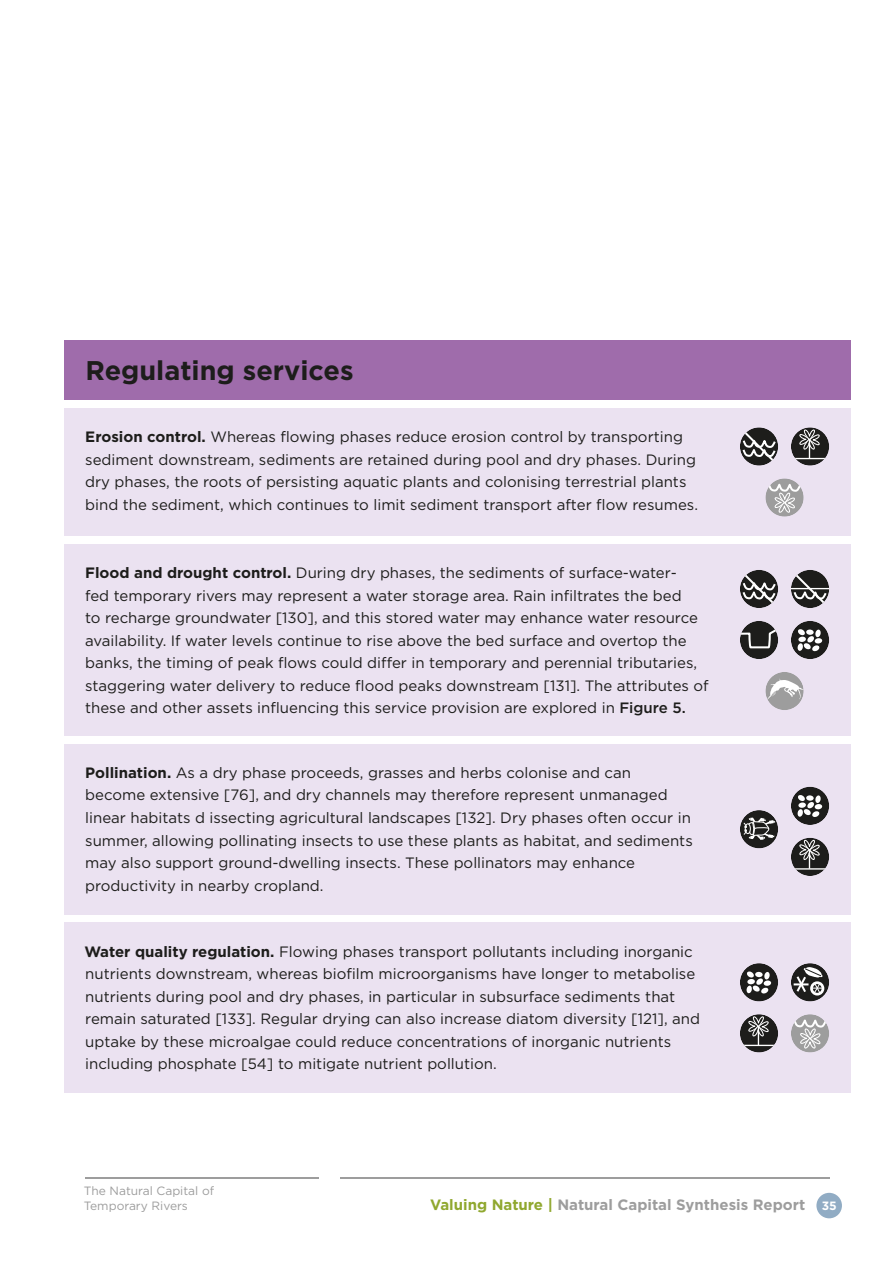
<style>
.page{position:relative;width:893px;height:1263px;background:#fff}
.page>*{position:absolute;margin:0;border:0;box-sizing:border-box;transform-origin:0 0}
.t1{font:700 27px "Gotham";color:#1d1d1b}
.t2{font:15px/22.5px "Gotham";color:#1d1d1b}
.t3{font:700 15px "Gotham";color:#9d9d9d}
.t4{font:12px/15px "Gotham";color:#9d9d9d}
.s1{font-weight:700}
.s2{font-weight:500}
.s3{color:#90a82f}
.s4{font-size:12px;color:#fff}
</style>
<div class="page">
<div style="left:816px;top:1193px;width:26px;height:25px;background:#91acc4;border-radius:50%"></div>
<hr style="left:340px;top:1178px;width:489px;height:1px;background:#9d9d9d">
<hr style="left:85px;top:1178px;width:234px;height:1px;background:#9d9d9d">
<div style="left:64px;top:340px;width:786px;height:60px;background:#9f6cab"></div>
<div style="left:64px;top:408px;width:786px;height:128px;background:#ebe2f1"></div>
<div style="left:64px;top:544px;width:786px;height:192px;background:#ebe2f1"></div>
<div style="left:64px;top:744px;width:786px;height:170px;background:#ebe2f1"></div>
<div style="left:64px;top:923px;width:786px;height:170px;background:#ebe2f1"></div>
<svg style="left:740px;top:427px;width:38px;height:39px"></svg>
<svg style="left:765px;top:478px;width:39px;height:39px"></svg>
<svg style="left:791px;top:427px;width:38px;height:39px"></svg>
<svg style="left:740px;top:570px;width:38px;height:38px"></svg>
<svg style="left:765px;top:672px;width:21px;height:38px"></svg>
<svg style="left:791px;top:570px;width:38px;height:38px"></svg>
<svg style="left:740px;top:621px;width:38px;height:38px"></svg>
<div style="left:791px;top:621px;width:38px;height:38px;background:#1d1d1b;border-radius:50%"></div>
<svg style="left:797px;top:629px;width:25px;height:22px"></svg>
<div style="left:791px;top:787px;width:38px;height:38px;background:#1d1d1b;border-radius:50%"></div>
<svg style="left:797px;top:795px;width:25px;height:22px"></svg>
<svg style="left:791px;top:838px;width:38px;height:38px"></svg>
<div style="left:740px;top:810px;width:38px;height:38px;background:#1d1d1b;border-radius:50%"></div>
<svg style="left:743px;top:816px;width:34px;height:24px"></svg>
<div style="left:740px;top:963px;width:38px;height:38px;background:#1d1d1b;border-radius:50%"></div>
<svg style="left:746px;top:971px;width:25px;height:22px"></svg>
<div style="left:791px;top:963px;width:38px;height:38px;background:#1d1d1b;border-radius:50%"></div>
<div style="left:810px;top:981px;width:14px;height:14px;border:3px solid #fff;border-radius:50%"></div>
<svg style="left:794px;top:967px;width:29px;height:27px"></svg>
<svg style="left:791px;top:1033px;width:33px;height:19px"></svg>
<svg style="left:740px;top:1033px;width:28px;height:19px"></svg>
<p class="t1" style="left:85px;top:354px;width:270px">Regulating services</p>
<p class="t2" style="left:85px;top:425px;width:614px"><span class="s1">Erosion control.</span> Whereas flowing phases reduce erosion control by transporting sediment downstream, sediments are retained during pool and dry phases. During dry phases, the roots of persisting aquatic plants and colonising terrestrial plants bind the sediment, which continues to limit sediment transport after flow resumes.</p>
<p class="t2" style="left:85px;top:561px;width:625px"><span class="s1">Flood and drought control.</span> During dry phases, the sediments of surface-water-<br>fed temporary rivers may represent a water storage area. Rain infiltrates the bed<br>to recharge groundwater [130], and this stored water may enhance water resource availability. If water levels continue to rise above the bed surface and overtop the banks, the timing of peak flows could differ in temporary and perennial tributaries, staggering water delivery to reduce flood peaks downstream [131]. The attributes of these and other assets influencing this service provision are explored in <span class="s2">Figure 5.</span></p>
<p class="t2" style="left:85px;top:761px;width:609px"><span class="s1">Pollination.</span> As a dry phase proceeds, grasses and herbs colonise and can become extensive [76], and dry channels may therefore represent unmanaged linear habitats d issecting agricultural landscapes [132]. Dry phases often occur in summer, allowing pollinating insects to use these plants as habitat, and sediments may also support ground-dwelling insects. These pollinators may enhance productivity in nearby cropland.</p>
<p class="t2" style="left:84px;top:940px;width:617px"><span class="s1">Water quality regulation.</span> Flowing phases transport pollutants including inorganic nutrients downstream, whereas biofilm microorganisms have longer to metabolise nutrients during pool and dry phases, in particular in subsurface sediments that remain saturated [133]. Regular drying can also increase diatom diversity [121], and uptake by these microalgae could reduce concentrations of inorganic nutrients including phosphate [54] to mitigate nutrient pollution.</p>
<p class="t4" style="left:84px;top:1183px;width:132px">The Natural Capital of<br>Temporary Rivers</p>
<p class="t3" style="left:430px;top:1196px;width:408px"><span class="s3">Valuing Nature |</span> Natural Capital Synthesis Report <span class="s4">35</span></p>
</div>
